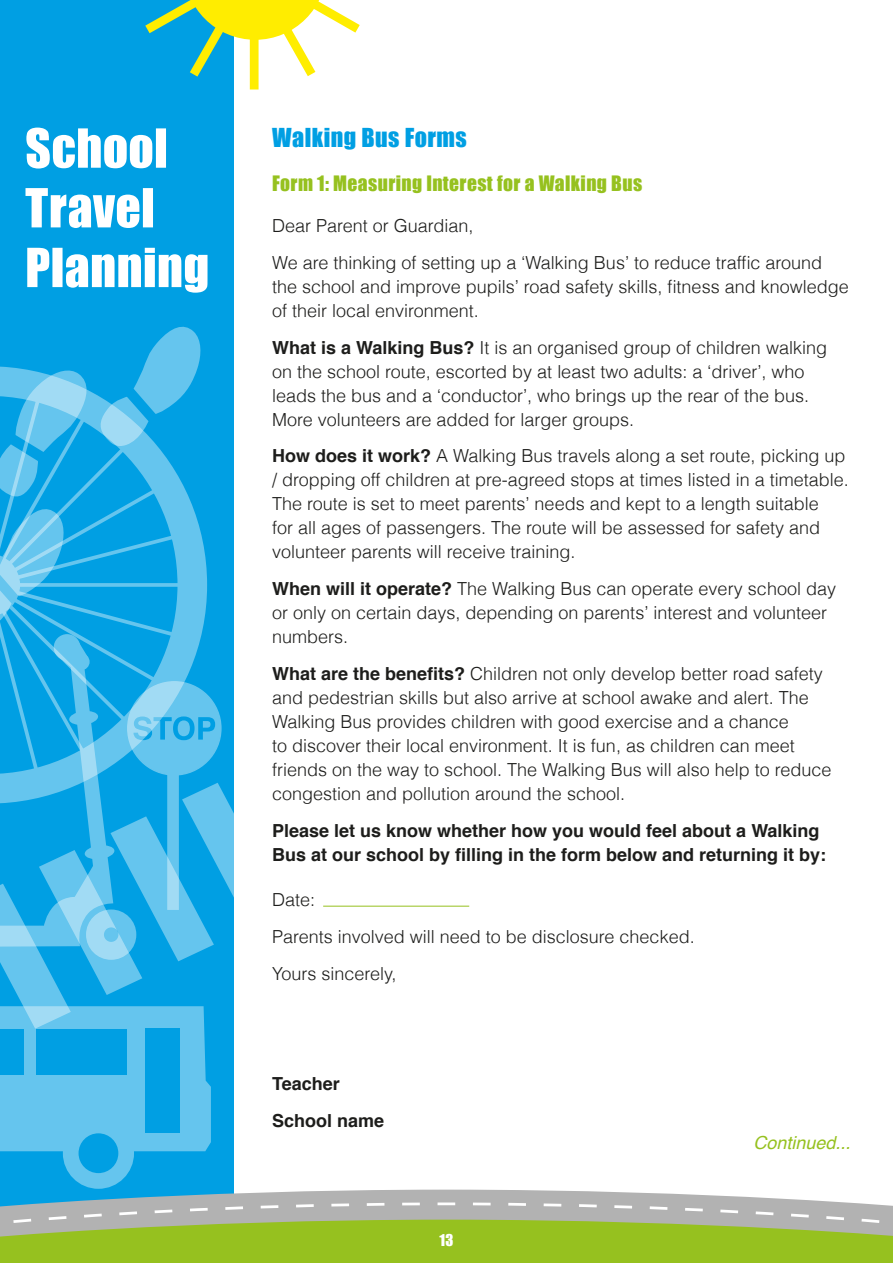
<style>
.page{position:relative;width:893px;height:1263px;background:#fff}
.page>*{position:absolute;margin:0;border:0;box-sizing:border-box;transform-origin:0 0}
.t1{font:24px "Impact";letter-spacing:.02em;color:#009fe3}
.t2{font:19.5px "Impact";letter-spacing:.02em;color:#96c11f}
.t3{font:300 18px/24px "Helvetica";color:#1d1d1b}
.t4{font:700 18px/24px "Helvetica";color:#1d1d1b}
.t5{font:italic 18px "Helvetica";color:#96c11f}
.t6{font:15px "Impact";color:#fff}
.s1{font-weight:700}
</style>
<div class="page">
<div style="left:0;top:0;width:234px;height:1263px;background:#009fe3"></div>
<svg style="left:63px;top:1117px;width:71px;height:72px"></svg>
<div style="left:79px;top:1133px;width:39px;height:40px;background:#009fe3;border-radius:50%"></div>
<svg style="left:27px;top:248px;width:180px;height:45px"></svg>
<svg style="left:26px;top:188px;width:127px;height:40px"></svg>
<svg style="left:26px;top:128px;width:140px;height:41px"></svg>
<svg style="left:0;top:326px;width:234px;height:825px"></svg>
<div style="left:145px;top:1029px;width:34px;height:104px;background:#009fe3"></div>
<div style="left:250px;top:0;width:9px;height:90px;background:#ffed00"></div>
<svg style="left:145px;top:0;width:215px;height:86px"></svg>
<div style="left:0;top:1253px;width:893px;height:10px;background:#96c11f"></div>
<svg style="left:0;top:1174px;width:893px;height:79px"></svg>
<svg style="left:0;top:1201px;width:893px;height:26px"></svg>
<hr style="left:323px;top:906px;width:146px;height:1px;background:#96c11f">
<h1 class="t1" style="left:272px;top:118px;width:196px">Walking Bus Forms</h1>
<p class="t2" style="left:272px;top:168px;width:372px">Form 1: Measuring Interest for a Walking Bus</p>
<p class="t3" style="left:272px;top:207px;width:551px;line-height:36.8px">Dear Parent or Guardian,<br>We are thinking of setting up a ‘Walking Bus’ to reduce traffic around</p>
<p class="t3" style="left:272px;top:274px;width:578px">the school and improve pupils’ road safety skills, fitness and knowledge of their local environment.</p>
<p class="t3" style="left:272px;top:334px;width:556px"><span class="s1">What is a Walking Bus?</span> It is an organised group of children walking on the school route, escorted by at least two adults: a ‘driver’, who leads the bus and a ‘conductor’, who brings up the rear of the bus.<br>More volunteers are added for larger groups.</p>
<p class="t3" style="left:272px;top:443px;width:578px"><span class="s1">How does it work?</span> A Walking Bus travels along a set route, picking up / dropping off children at pre-agreed stops at times listed in a timetable.<br>The route is set to meet parents’ needs and kept to a length suitable<br>for all ages of passengers. The route will be assessed for safety and volunteer parents will receive training.</p>
<p class="t3" style="left:272px;top:576px;width:565px"><span class="s1">When will it operate?</span> The Walking Bus can operate every school day or only on certain days, depending on parents’ interest and volunteer numbers.</p>
<p class="t3" style="left:272px;top:661px;width:561px"><span class="s1">What are the benefits?</span> Children not only develop better road safety and pedestrian skills but also arrive at school awake and alert. The Walking Bus provides children with good exercise and a chance<br>to discover their local environment. It is fun, as children can meet friends on the way to school. The Walking Bus will also help to reduce congestion and pollution around the school.</p>
<p class="t4" style="left:272px;top:819px;width:556px">Please let us know whether how you would feel about a Walking<br>Bus at our school by filling in the form below and returning it by:</p>
<p class="t3" style="left:272px;top:880px;width:424px;line-height:36.8px">Date:<br>Parents involved will need to be disclosure checked.<br>Yours sincerely,</p>
<p class="t4" style="left:272px;top:1065px;width:114px;line-height:36.8px">Teacher<br>School name</p>
<p class="t6" style="left:439px;top:1229px;width:15px">13</p>
<p class="t5" style="left:753px;top:1128px;width:99px">Continued...</p>
</div>
